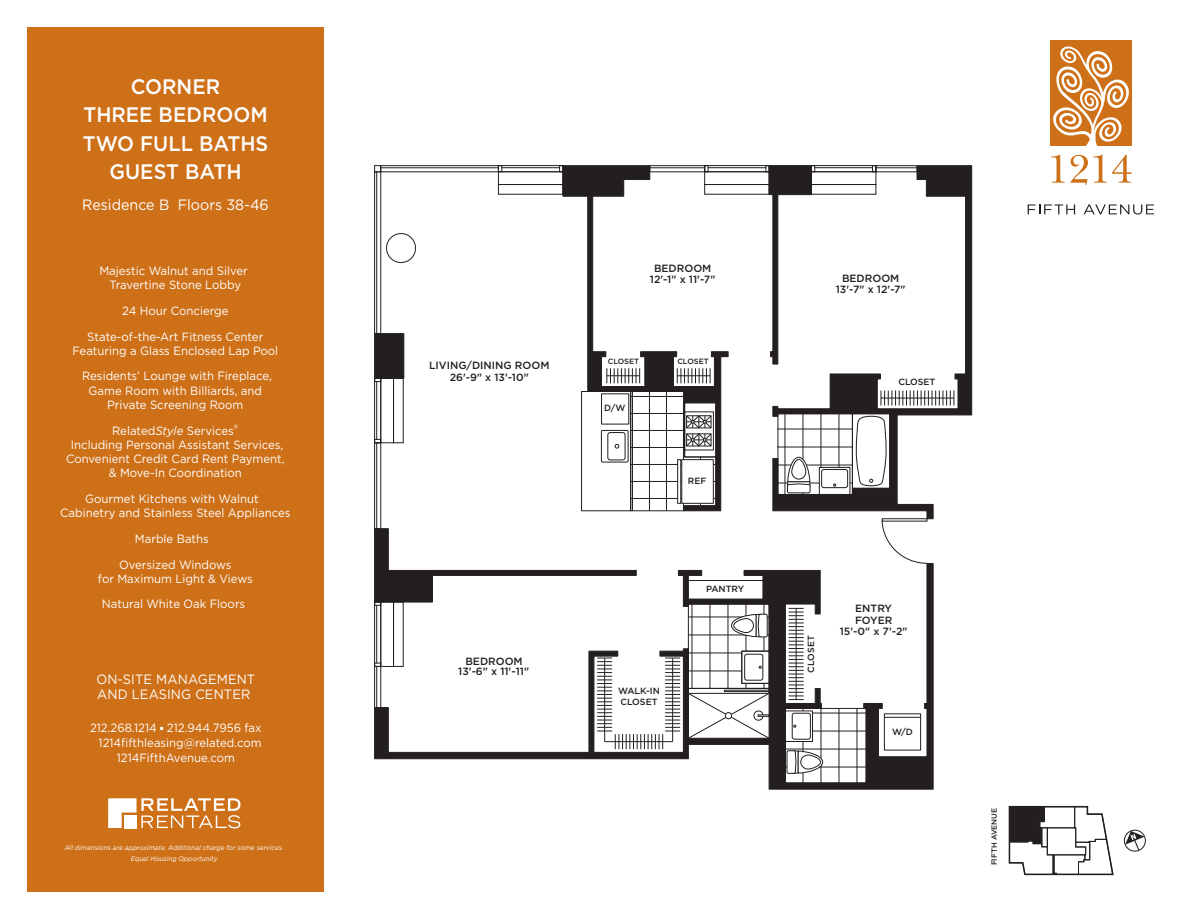
<style>
.page{position:relative;width:1188px;height:918px;background:#fff}
.page>*{position:absolute;margin:0;border:0;box-sizing:border-box;transform-origin:0 0}
.t1{font:500 21px/28.5px "Gotham";color:#fff;text-align:center;scale:.95 1}
.t2{font:15px "Gotham";color:#fff;scale:.95 1}
.t3{font:13.5px/15.6px "Gotham";letter-spacing:.01em;color:#fff;scale:.95 1}
.t4{font:12px/14.2px "Gotham";color:#fff;text-align:center;scale:.95 1}
.t5{font:500 10.5px/11.2px "Gotham";color:#231f20;text-align:center}
.t6{font:500 9px/10.5px "Gotham";color:#231f20}
.t7{font:500 7.65px "Gotham";color:#231f20}
.t8{font:500 7.5px "Gotham";color:#231f20}
.t9{font:italic 6.75px/11.4px "Gotham";color:#fff;text-align:center;scale:.95 1}
.s1{font-style:italic}
</style>
<div class="page">
<div style="left:27px;top:27px;width:297px;height:864px;background:#ce7018"></div>
<svg style="left:108px;top:798px;width:132px;height:30px"></svg>
<svg style="left:1028px;top:204px;width:47px;height:10px"></svg>
<svg style="left:1084px;top:204px;width:70px;height:11px"></svg>
<div style="left:1051px;top:40px;width:81px;height:106px;background:#ce7018"></div>
<svg style="left:1053px;top:46px;width:76px;height:100px"></svg>
<svg style="left:1051px;top:154px;width:13px;height:29px"></svg>
<svg style="left:1070px;top:154px;width:62px;height:31px"></svg>
<svg style="left:1008px;top:805px;width:106px;height:71px"></svg>
<svg style="left:1123px;top:829px;width:23px;height:23px"></svg>
<div style="left:374px;top:378px;width:7px;height:65px;border:1px solid #231f20"></div>
<svg style="left:374px;top:379px;width:6px;height:3px"></svg>
<svg style="left:374px;top:439px;width:6px;height:3px"></svg>
<div style="left:393px;top:378px;width:11px;height:65px;border:1px solid #231f20"></div>
<div style="left:380px;top:378px;width:14px;height:65px;border:1px solid #231f20"></div>
<div style="left:374px;top:442px;width:7px;height:87px;border:1px solid #231f20"></div>
<hr style="left:376px;top:443px;width:1px;height:86px;background:#231f20">
<div style="left:374px;top:171px;width:7px;height:163px;border:1px solid #231f20"></div>
<hr style="left:376px;top:172px;width:1px;height:161px;background:#231f20">
<div style="left:380px;top:165px;width:119px;height:7px;border:1px solid #231f20"></div>
<hr style="left:381px;top:167px;width:117px;height:1px;background:#231f20">
<hr style="left:376px;top:382px;width:1px;height:57px;background:#231f20">
<svg style="left:772px;top:165px;width:200px;height:354px"></svg>
<div style="left:374px;top:333px;width:30px;height:46px;background:#231f20;border:1px solid #231f20"></div>
<svg style="left:374px;top:528px;width:15px;height:35px"></svg>
<svg style="left:374px;top:563px;width:560px;height:227px"></svg>
<hr style="left:688px;top:580px;width:75px;height:1px;background:#231f20">
<svg style="left:882px;top:522px;width:45px;height:42px"></svg>
<div style="left:882px;top:518px;width:45px;height:4px;border:1px solid #231f20"></div>
<svg style="left:789px;top:608px;width:15px;height:92px"></svg>
<hr style="left:796px;top:609px;width:1px;height:91px;background:#231f20">
<svg style="left:597px;top:658px;width:83px;height:91px"></svg>
<hr style="left:605px;top:741px;width:68px;height:1px;background:#231f20">
<div style="left:374px;top:165px;width:7px;height:7px;border:1px solid #231f20"></div>
<div style="left:386px;top:233px;width:30px;height:30px;border:1px solid #231f20;border-radius:50%"></div>
<div style="left:498px;top:165px;width:65px;height:7px;border:1px solid #231f20"></div>
<svg style="left:559px;top:165px;width:3px;height:6px"></svg>
<svg style="left:498px;top:165px;width:4px;height:6px"></svg>
<div style="left:498px;top:171px;width:65px;height:14px;border:1px solid #231f20"></div>
<hr style="left:502px;top:167px;width:58px;height:1px;background:#231f20">
<div style="left:704px;top:165px;width:65px;height:7px;border:1px solid #231f20"></div>
<div style="left:704px;top:171px;width:65px;height:14px;border:1px solid #231f20"></div>
<hr style="left:708px;top:167px;width:58px;height:1px;background:#231f20">
<div style="left:876px;top:165px;width:41px;height:7px;border:1px solid #231f20"></div>
<hr style="left:876px;top:167px;width:41px;height:1px;background:#231f20">
<div style="left:811px;top:165px;width:65px;height:7px;border:1px solid #231f20"></div>
<svg style="left:765px;top:165px;width:50px;height:200px"></svg>
<svg style="left:872px;top:165px;width:4px;height:6px"></svg>
<div style="left:811px;top:171px;width:65px;height:14px;border:1px solid #231f20"></div>
<hr style="left:815px;top:167px;width:58px;height:1px;background:#231f20">
<svg style="left:562px;top:165px;width:167px;height:347px"></svg>
<svg style="left:881px;top:391px;width:74px;height:15px"></svg>
<hr style="left:881px;top:398px;width:73px;height:1px;background:#231f20">
<svg style="left:677px;top:368px;width:34px;height:15px"></svg>
<hr style="left:677px;top:375px;width:33px;height:1px;background:#231f20">
<svg style="left:606px;top:368px;width:34px;height:15px"></svg>
<hr style="left:607px;top:375px;width:33px;height:1px;background:#231f20">
<h1 class="t1" style="left:83px;top:72px;width:197px">CORNER<br>THREE BEDROOM<br>TWO FULL BATHS<br>GUEST BATH</h1>
<p class="t2" style="left:82px;top:195px;width:198px">Residence B Floors 38-46</p>
<p class="t4" style="left:99px;top:263px;width:158px">Majestic Walnut and Silver<br>Travertine Stone Lobby</p>
<p class="t4" style="left:87px;top:298px;width:187px;line-height:25.7px">24 Hour Concierge<br>State-of-the-Art Fitness Center</p>
<p class="t4" style="left:72px;top:338px;width:218px;line-height:25.7px">Featuring a Glass Enclosed Lap Pool<br>Residents’ Lounge with Fireplace,</p>
<p class="t4" style="left:89px;top:383px;width:184px">Game Room with Billiards, and<br>Private Screening Room</p>
<p class="t4" style="left:66px;top:423px;width:231px">Related<span class="s1">Style</span> Services®<br>Including Personal Assistant Services,<br>Convenient Credit Card Rent Payment, &amp; Move-In Coordination</p>
<p class="t4" style="left:60px;top:491px;width:244px">Gourmet Kitchens with Walnut<br>Cabinetry and Stainless Steel Appliances</p>
<p class="t4" style="left:119px;top:526px;width:120px;line-height:25.7px">Marble Baths<br>Oversized Windows</p>
<p class="t4" style="left:98px;top:565px;width:164px;line-height:25.7px">for Maximum Light &amp; Views<br>Natural White Oak Floors</p>
<p class="t3" style="left:96px;top:671px;width:169px">ON-SITE MANAGEMENT<br>AND LEASING CENTER</p>
<p class="t4" style="left:90px;top:721px;width:182px">212.268.1214 ■ 212.944.7956 fax</p>
<p class="t4" style="left:99px;top:736px;width:173px">1214fifthleasing@related.com</p>
<p class="t4" style="left:117px;top:751px;width:126px">1214FifthAvenue.com</p>
<p class="t9" style="left:65px;top:841px;width:232px">All dimensions are approximate. Additional charge for some services.<br>Equal Housing Opportunity</p>
<p class="t5" style="left:429px;top:360px;width:122px">LIVING/DINING ROOM<br>26'-9" x 13'-10"</p>
<p class="t5" style="left:458px;top:656px;width:73px;line-height:10.6px">BEDROOM<br>13'-6" x 11'-11"</p>
<p class="t5" style="left:650px;top:263px;width:67px">BEDROOM<br>12'-1" x 11'-7"</p>
<p class="t7" style="left:608px;top:356px;width:33px">CLOSET</p>
<p class="t7" style="left:677px;top:356px;width:33px">CLOSET</p>
<p class="t6" style="left:604px;top:403px;width:23px">D/W</p>
<p class="t6" style="left:688px;top:476px;width:20px">REF</p>
<p class="t6" style="left:618px;top:686px;width:43px">WALK-IN<br>CLOSET</p>
<p class="t6" style="left:706px;top:584px;width:40px">PANTRY</p>
<p class="t5" style="left:836px;top:272px;width:72px">BEDROOM<br>13'-7" x 12'-7"</p>
<p class="t6" style="left:898px;top:376px;width:39px">CLOSET</p>
<p class="t6" style="left:806px;top:673px;width:39px;rotate:-90deg">CLOSET</p>
<p class="t5" style="left:840px;top:603px;width:69px">ENTRY<br>FOYER<br>15'-0" x 7'-2"</p>
<p class="t6" style="left:892px;top:726px;width:22px">W/D</p>
<p class="t8" style="left:989px;top:865px;width:59px;rotate:-90deg">FIFTH AVENUE</p>
</div>
